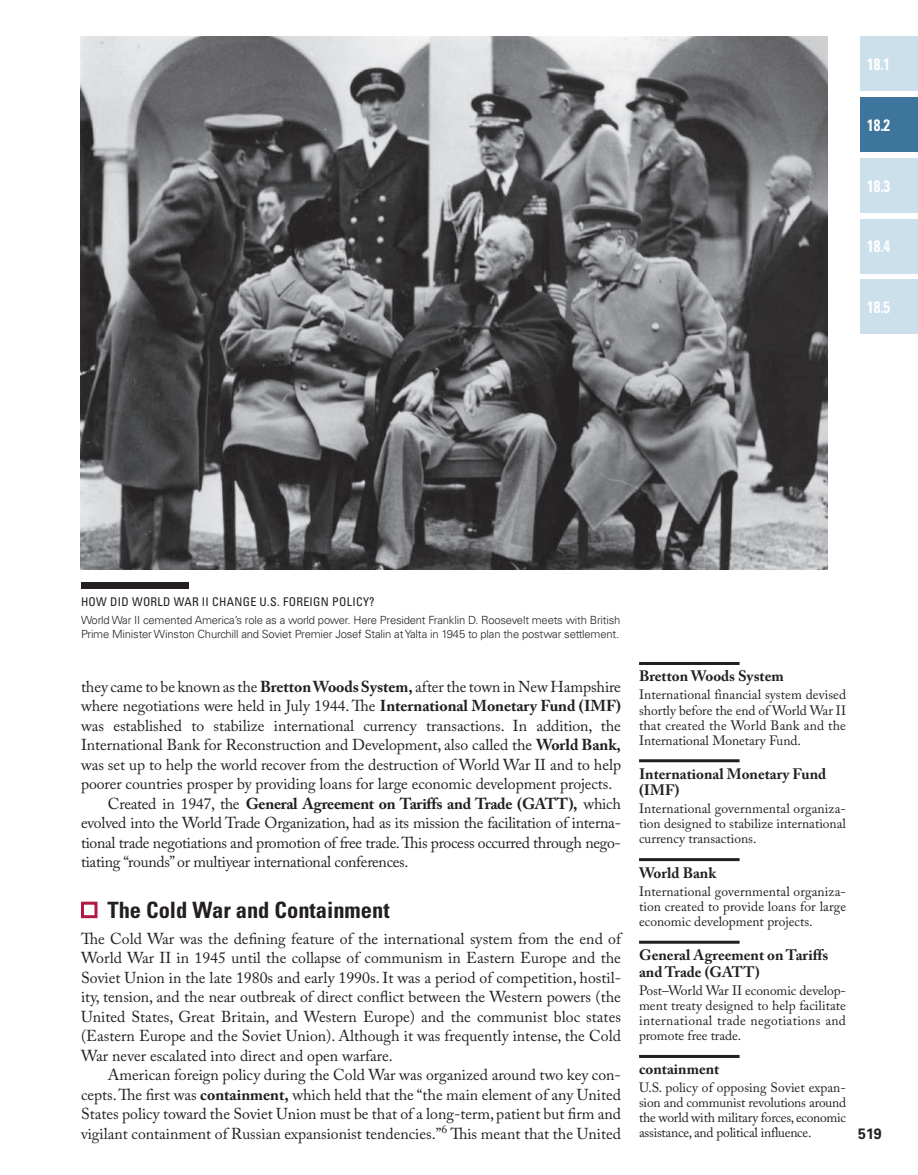
<style>
.page{position:relative;width:918px;height:1175px;background:#fff}
.page>*{position:absolute;margin:0;border:0;box-sizing:border-box;transform-origin:0 0}
.t1{font:700 condensed 22.5px "Univers LT Std";color:#231f20}
.t2{font:700 condensed 16.5px "Univers LT Std";color:#fff;scale:.9 1}
.t3{font:15.75px/19.5px "Adobe Caslon Pro";letter-spacing:-.005em;color:#231f20;text-align:justify}
.t4{font:700 15.75px "Adobe Caslon Pro";letter-spacing:-.02em;color:#231f20}
.t5{font:700 15px/16.5px "Adobe Caslon Pro";color:#231f20}
.t6{font:700 15px "Univers LT Std";color:#231f20;scale:.95 1}
.t7{font:13.5px/15px "Adobe Caslon Pro";color:#231f20;text-align:justify}
.t8{font:condensed 12px "Univers LT Std";letter-spacing:.025em;color:#231f20}
.t9{font:300 11.25px/13.5px "Univers LT Std";letter-spacing:-.015em;color:#231f20}
.s1{font-weight:700}
.s2{font-weight:400}
</style>
<div class="page">
<div style="left:860px;top:36px;width:58px;height:55px;background:#cce0eb"></div>
<div style="left:860px;top:218px;width:58px;height:55px;background:#cce0eb"></div>
<div style="left:860px;top:279px;width:58px;height:55px;background:#cce0eb"></div>
<div style="left:860px;top:158px;width:58px;height:55px;background:#cce0eb"></div>
<div style="left:860px;top:97px;width:58px;height:55px;background:#3e759c"></div>
<div style="left:81px;top:901px;width:17px;height:17px;border:3px solid #b11844"></div>
<img style="left:81px;top:36px;width:747px;height:534px">
<div style="left:81px;top:582px;width:108px;height:6px;background:#231f20"></div>
<hr style="left:639px;top:662px;width:101px;height:3px;background:#231f20">
<hr style="left:639px;top:759px;width:101px;height:3px;background:#231f20">
<hr style="left:639px;top:858px;width:101px;height:3px;background:#231f20">
<hr style="left:639px;top:940px;width:101px;height:3px;background:#231f20">
<svg style="left:639px;top:1054px;width:101px;height:4px"></svg>
<p class="t2" style="left:867px;top:54px;width:27px">18.1</p>
<p class="t2" style="left:867px;top:115px;width:27px">18.2</p>
<p class="t2" style="left:867px;top:175px;width:27px">18.3</p>
<p class="t2" style="left:867px;top:236px;width:27px">18.4</p>
<p class="t2" style="left:867px;top:297px;width:27px">18.5</p>
<p class="t8" style="left:81px;top:594px;width:61px">HOW DID WOR</p>
<p class="t8" style="left:158px;top:594px;width:26px">LD WAR</p>
<p class="t8" style="left:202px;top:594px;width:88px">II CHANGE U.S. FOREI</p>
<p class="t8" style="left:313px;top:594px;width:63px">GN PO LICY?</p>
<p class="t9" style="left:81px;top:613px;width:541px">World War II cemented America’s role as a world power. Here President Franklin D. Roosevelt meets with British<br>Prime Minister Winston Churchill and Soviet Premier Josef Stalin at Yalta in 1945 to plan the postwar settlement.</p>
<p class="t3" style="left:81px;top:676px;width:542px">they came to be known as the <span class="s1">Bretton Woods System,</span> after the town in New Hampshire</p>
<p class="t3" style="left:81px;top:696px;width:542px">where negotiations were held in July 1944. The <span class="s1">International Monetary Fund (IMF)</span></p>
<p class="t3" style="left:81px;top:715px;width:542px">was established to stabilize international currency transactions. In addition, the</p>
<p class="t3" style="left:81px;top:735px;width:542px">International Bank for Reconstruction and Development, also called the <span class="s1">World Bank,</span></p>
<p class="t3" style="left:81px;top:754px;width:542px">was set up to help the world recover from the destruction of World War II and to help</p>
<p class="t3" style="left:81px;top:774px;width:533px">poorer countries prosper by providing loans for large economic development projects.</p>
<p class="t4" style="left:108px;top:794px;width:514px"><span class="s2">Created in 1947, the</span> General Agreement on Tariffs and Trade (GATT), <span class="s2">which</span></p>
<p class="t3" style="left:81px;top:813px;width:542px">evolved into the World Trade Organization, had as its mission the facilitation of interna-</p>
<p class="t3" style="left:81px;top:832px;width:542px">tional trade negotiations and promotion of free trade. This process occurred through nego-</p>
<p class="t3" style="left:81px;top:852px;width:329px">tiating “rounds” or multiyear international conferences.</p>
<h1 class="t1" style="left:107px;top:896px;width:284px">The Cold War and Containment</h1>
<p class="t3" style="left:81px;top:928px;width:542px">The Cold War was the defining feature of the international system from the end of World War II in 1945 until the collapse of communism in Eastern Europe and the Soviet Union in the late 1980s and early 1990s. It was a period of competition, hostil&shy;ity, tension, and the near outbreak of direct conflict between the Western powers (the United States, Great Britain, and Western Europe) and the communist bloc states (Eastern Europe and the Soviet Union). Although it was frequently intense, the Cold War never escalated into direct and open warfare.</p>
<p class="t3" style="left:81px;top:1065px;width:542px;text-indent:27px">American foreign policy during the Cold War was organized around two key con&shy;cepts. The first was <span class="s1">containment,</span> which held that the “the main element of any United States policy toward the Soviet Union must be that of a long-term, patient but firm and vigilant containment of Russian expansionist tendencies.”<sup>6</sup> This meant that the United</p>
<p class="t5" style="left:639px;top:668px;width:146px">Bretton Woods System</p>
<p class="t7" style="left:639px;top:687px;width:208px">International financial system devised shortly before the end of World War II that created the World Bank and the International Monetary Fund.</p>
<p class="t5" style="left:639px;top:765px;width:189px">International Monetary Fund (IMF)</p>
<p class="t7" style="left:639px;top:801px;width:208px">International governmental organiza&shy;tion designed to stabilize international currency transactions.</p>
<p class="t5" style="left:639px;top:864px;width:79px">World Bank</p>
<p class="t7" style="left:639px;top:883px;width:209px">International governmental organiza&shy;tion created to provide loans for large economic development projects.</p>
<p class="t5" style="left:639px;top:946px;width:191px">General Agreement on Tariffs and Trade (GATT)</p>
<p class="t7" style="left:639px;top:982px;width:208px">Post–World War II economic develop&shy;ment treaty designed to help facilitate international trade negotiations and promote free trade.</p>
<p class="t5" style="left:639px;top:1061px;width:82px">containment</p>
<p class="t7" style="left:639px;top:1080px;width:209px">U.S. policy of opposing Soviet expan&shy;sion and communist revolutions around the world with military forces, economic assistance, and political influence.</p>
<p class="t6" style="left:858px;top:1124px;width:26px">519</p>
</div>
